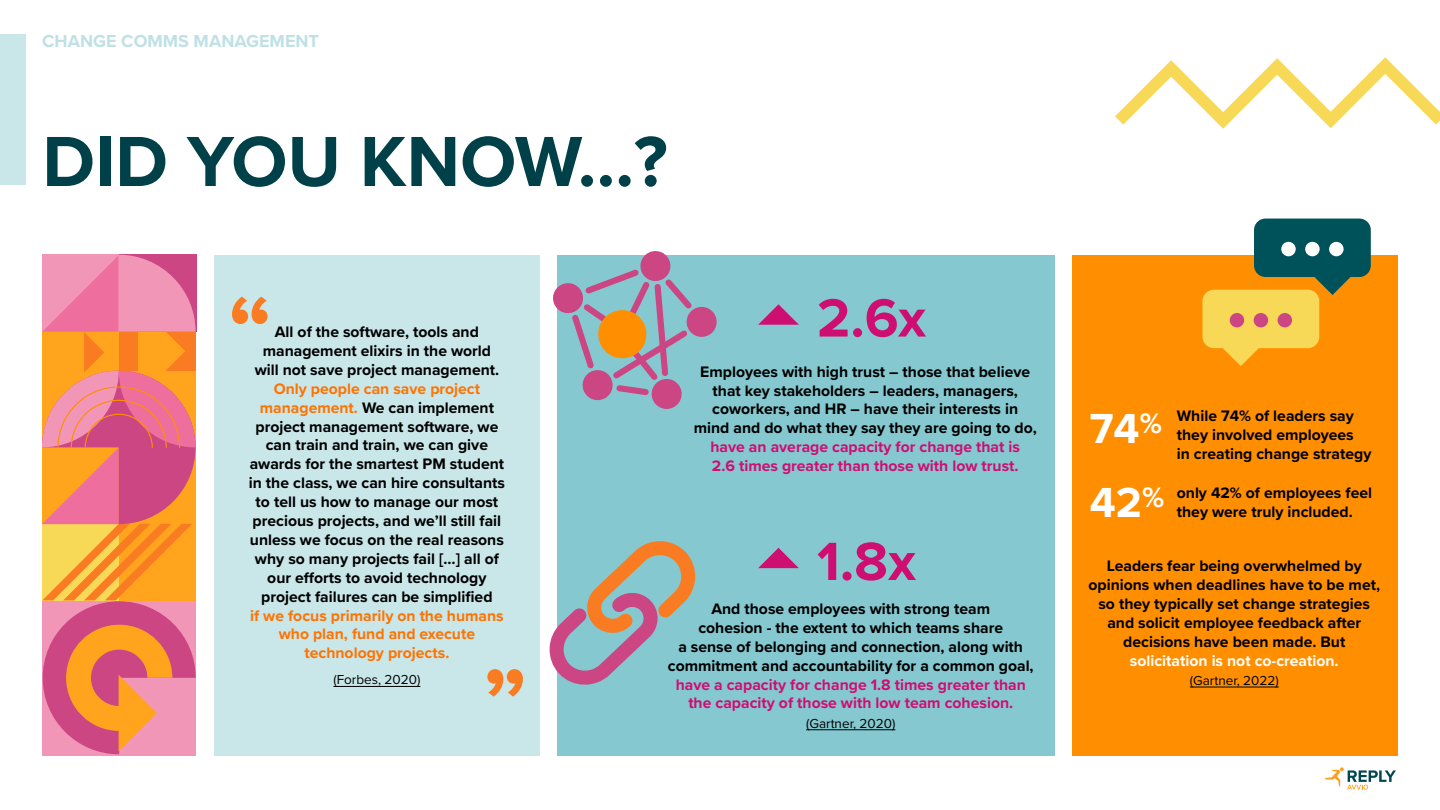
<style>
.page{position:relative;width:1440px;height:810px;background:#fff}
.page>*{position:absolute;margin:0;border:0;box-sizing:border-box;transform-origin:0 0}
.t1{font:700 73.5px "Proxima Nova";color:#004149}
.t2{font:700 55.8px "Proxima Nova";color:#cf0e72}
.t3{font:700 43.58px "Proxima Nova";color:#fff}
.t4{font:700 18px "Proxima Nova";color:#bfe1e5}
.t5{font:700 15.75px/18.9px "Proxima Nova";color:#000;text-align:center}
.t6{font:13.5px "Proxima Nova";color:#000}
.s1{color:#ff7300}
.s2{color:#cf0e72}
.s3{color:#fff}
</style>
<div class="page">
<div style="left:214px;top:255px;width:325px;height:501px;background:#c9e6e9"></div>
<div style="left:557px;top:255px;width:497px;height:501px;background:#85c8d0"></div>
<div style="left:1072px;top:255px;width:326px;height:501px;background:#ff8f00"></div>
<svg style="left:1115px;top:57px;width:325px;height:72px"></svg>
<div style="left:0;top:34px;width:26px;height:151px;background:#c9e6e9"></div>
<svg style="left:232px;top:297px;width:36px;height:27px"></svg>
<svg style="left:487px;top:669px;width:36px;height:28px"></svg>
<svg style="left:1202px;top:219px;width:169px;height:147px"></svg>
<div style="left:1278px;top:313px;width:14px;height:14px;background:#cb4683;border-radius:50%"></div>
<div style="left:1254px;top:313px;width:14px;height:14px;background:#cb4683;border-radius:50%"></div>
<div style="left:1230px;top:313px;width:14px;height:14px;background:#cb4683;border-radius:50%"></div>
<svg style="left:42px;top:255px;width:154px;height:499px;background:#ed856c"></svg>
<svg style="left:553px;top:251px;width:164px;height:158px"></svg>
<svg style="left:549px;top:541px;width:147px;height:144px"></svg>
<svg style="left:1325px;top:767px;width:71px;height:23px"></svg>
<svg style="left:758px;top:548px;width:41px;height:20px"></svg>
<svg style="left:758px;top:304px;width:41px;height:21px"></svg>
<hr style="left:333px;top:686px;width:87px;height:1px;background:#000">
<hr style="left:806px;top:729px;width:89px;height:1px;background:#000">
<hr style="left:1190px;top:687px;width:89px;height:1px;background:#000">
<p class="t4" style="left:42px;top:27px;width:278px">CHANGE COMMS MANAGEMENT</p>
<p class="t1" style="left:42px;top:107px;width:627px">DID YOU KNOW...?</p>
<p class="t5" style="left:249px;top:322px;width:258px">All of the software, tools and management elixirs in the world will not save project management.<br><span class="s1">Only people can save project management.</span> We can implement project management software, we can train and train, we can give awards for the smartest PM student in the class, we can hire consultants to tell us how to manage our most precious projects, and we’ll still fail unless we focus on the real reasons why so many projects fail […] all of our efforts to avoid technology project failures can be simplified<br><span class="s1">if we focus primarily on the humans who plan, fund and execute technology projects.</span></p>
<p class="t6" style="left:333px;top:670px;width:88px">(Forbes, 2020)</p>
<p class="t2" style="left:817px;top:276px;width:111px">2.6x</p>
<p class="t5" style="left:694px;top:362px;width:345px">Employees with high trust – those that believe that key stakeholders – leaders, managers, coworkers, and HR – have their interests in mind and do what they say they are going to do, <span class="s2">have an average capacity for change that is<br>2.6 times greater than those with low trust.</span></p>
<p class="t2" style="left:817px;top:520px;width:101px">1.8x</p>
<p class="t5" style="left:668px;top:599px;width:367px">And those employees with strong team<br>cohesion - the extent to which teams share<br>a sense of belonging and connection, along with commitment and accountability for a common goal, <span class="s2">have a capacity for change 1.8 times greater than the capacity of those with low team cohesion.</span></p>
<p class="t6" style="left:806px;top:713px;width:91px">(Gartner, 2020)</p>
<p class="t5" style="left:1177px;top:406px;width:196px;text-align:left">While 74% of leaders say they involved employees<br>in creating change strategy</p>
<p class="t5" style="left:1177px;top:483px;width:197px;text-align:left">only 42% of employees feel they were truly included.</p>
<p class="t5" style="left:1088px;top:556px;width:293px">Leaders fear being overwhelmed by opinions when deadlines have to be met, so they typically set change strategies and solicit employee feedback after decisions have been made. But <span class="s3">solicitation is not co-creation.</span></p>
<p class="t6" style="left:1190px;top:670px;width:90px">(Gartner, 2022)</p>
<p class="t3" style="left:1090px;top:396px;width:73px">74<sup>%</sup></p>
<p class="t3" style="left:1090px;top:470px;width:76px">42<sup>%</sup></p>
</div>
